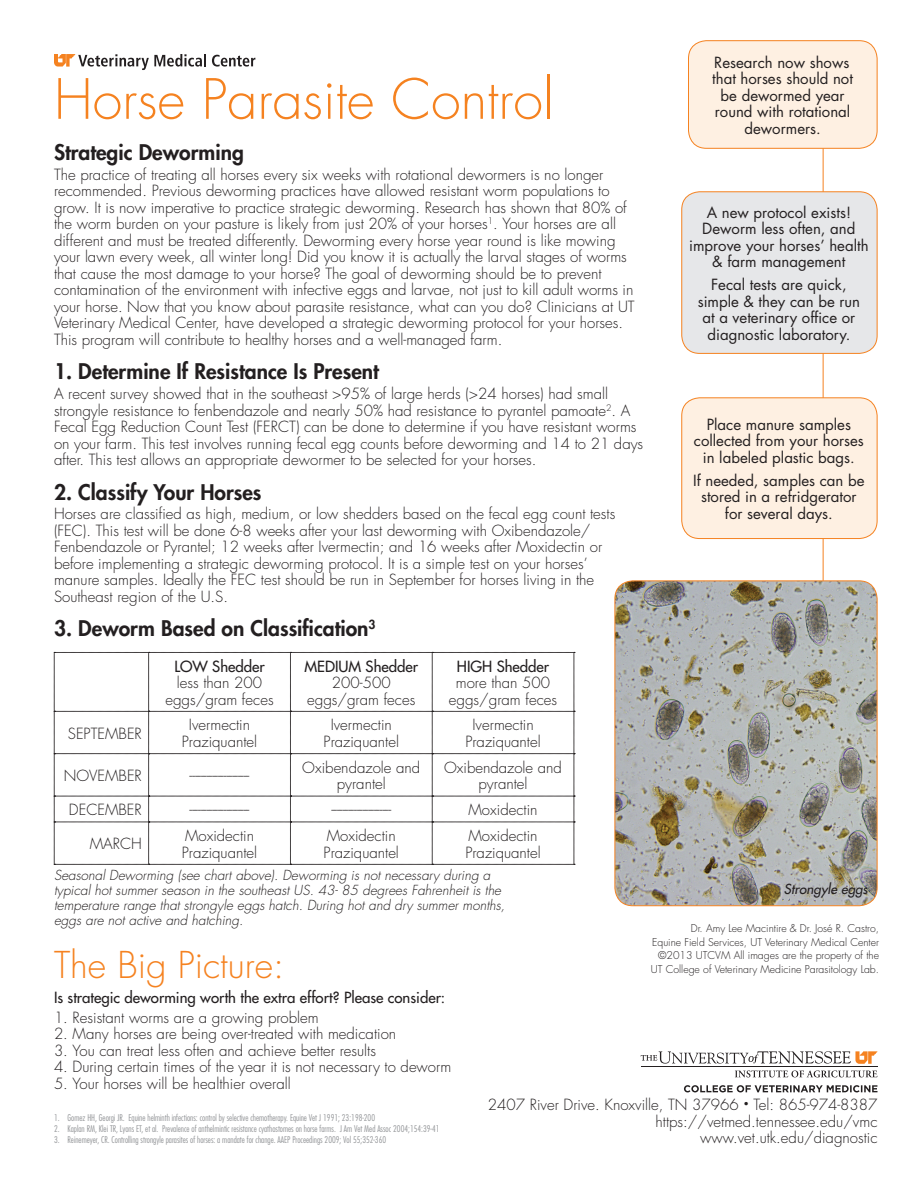
<style>
.page{position:relative;width:918px;height:1188px;background:#fff}
.page>*{position:absolute;margin:0;border:0;box-sizing:border-box;transform-origin:0 0}
.t1{font:300 54px "Futura Std";color:#f58220}
.t2{font:300 36px "Futura Std";color:#f58220}
.t3{font:800 21px "Futura Std";color:#231f20}
.t4{font:300 15px/16.5px "Futura Std";color:#231f20;text-align:center}
.t5{font:15px/16.5px "Futura Std";color:#231f20;text-align:center}
.t6{font:500 15px "Futura Std";color:#231f20}
.t7{font:italic 300 13.5px/14.9px "Futura Std";color:#231f20}
.t8{font:italic 500 13.5px "Futura Std";color:#231f20}
.t9{font:300 10.5px/13.5px "Futura Std";color:#231f20;text-align:right}
.t10{font:300 condensed 9px "Futura Std";color:#939598}
</style>
<div class="page">
<hr style="left:823px;top:106px;width:1px;height:579px;background:#f58220">
<svg style="left:54px;top:652px;width:521px;height:213px"></svg>
<svg style="left:54px;top:54px;width:152px;height:16px"></svg>
<svg style="left:212px;top:55px;width:43px;height:12px"></svg>
<div style="left:688px;top:41px;width:189px;height:107px;background:#fef0e2;border-radius:18px"></div>
<div style="left:688px;top:40px;width:190px;height:109px;border:1px solid #f58220;border-radius:18px"></div>
<div style="left:682px;top:192px;width:195px;height:161px;background:#e6e7e9;border-radius:18px"></div>
<div style="left:681px;top:191px;width:197px;height:163px;border:1px solid #f58220;border-radius:18px"></div>
<div style="left:682px;top:398px;width:195px;height:141px;background:#fef0e2;border-radius:18px"></div>
<div style="left:681px;top:397px;width:197px;height:142px;border:1px solid #f58220;border-radius:18px"></div>
<img style="left:615px;top:581px;width:262px;height:325px">
<div style="left:615px;top:580px;width:263px;height:326px;border:1px solid #f58220;border-radius:18px"></div>
<svg style="left:684px;top:1085px;width:194px;height:7px"></svg>
<svg style="left:735px;top:1070px;width:143px;height:7px"></svg>
<hr style="left:641px;top:1066px;width:237px;height:1px;background:#231f20">
<svg style="left:641px;top:1051px;width:237px;height:13px"></svg>
<h1 class="t1" style="left:54px;top:66px;width:501px">Horse Parasite Control</h1>
<h3 class="t3" style="left:54px;top:139px;width:191px">Strategic Deworming</h3>
<p class="t4" style="left:54px;top:167px;width:582px;text-align:left">The practice of treating all horses every six weeks with rotational dewormers is no longer recommended. Previous deworming practices have allowed resistant worm populations to grow. It is now imperative to practice strategic deworming. Research has shown that 80% of the worm burden on your pasture is likely from just 20% of your horses<sup>1</sup>. Your horses are all different and must be treated differently. Deworming every horse year round is like mowing your lawn every week, all winter long! Did you know it is actually the larval stages of worms that cause the most damage to your horse? The goal of deworming should be to prevent contamination of the environment with infective eggs and larvae, not just to kill adult worms in your horse. Now that you know about parasite resistance, what can you do? Clinicians at UT Veterinary Medical Center, have developed a strategic deworming protocol for your horses.<br>This program will contribute to healthy horses and a well-managed farm.</p>
<h3 class="t3" style="left:54px;top:358px;width:327px">1. Determine If Resistance Is Present</h3>
<p class="t4" style="left:54px;top:386px;width:591px;text-align:left">A recent survey showed that in the southeast &gt;95% of large herds (&gt;24 horses) had small strongyle resistance to fenbendazole and nearly 50% had resistance to pyrantel pamoate<sup>2</sup>. A Fecal Egg Reduction Count Test (FERCT) can be done to determine if you have resistant worms on your farm. This test involves running fecal egg counts before deworming and 14 to 21 days after. This test allows an appropriate dewormer to be selected for your horses.</p>
<h3 class="t3" style="left:54px;top:478px;width:209px">2. Classify Your Horses</h3>
<p class="t4" style="left:54px;top:506px;width:563px;text-align:left">Horses are classified as high, medium, or low shedders based on the fecal egg count tests (FEC). This test will be done 6-8 weeks after your last deworming with Oxibendazole/ Fenbendazole or Pyrantel; 12 weeks after Ivermectin; and 16 weeks after Moxidectin or before implementing a strategic deworming protocol. It is a simple test on your horses’ manure samples. Ideally the FEC test should be run in September for horses living in the Southeast region of the U.S.</p>
<h3 class="t3" style="left:54px;top:615px;width:323px">3. Deworm Based on Classification<sup>3</sup></h3>
<p class="t6" style="left:174px;top:657px;width:92px">LOW Shedder</p>
<p class="t4" style="left:165px;top:675px;width:110px">less than 200 eggs/gram feces</p>
<p class="t6" style="left:304px;top:657px;width:115px">MEDIUM Shedder</p>
<p class="t4" style="left:307px;top:675px;width:110px">200-500 eggs/gram feces</p>
<p class="t6" style="left:457px;top:657px;width:94px">HIGH Shedder</p>
<p class="t4" style="left:449px;top:675px;width:110px">more than 500 eggs/gram feces</p>
<p class="t4" style="left:68px;top:725px;width:76px">SEPTEMBER</p>
<p class="t4" style="left:182px;top:717px;width:77px">Ivermectin<br>Praziquantel</p>
<p class="t4" style="left:324px;top:717px;width:77px">Ivermectin<br>Praziquantel</p>
<p class="t4" style="left:465px;top:717px;width:77px">Ivermectin<br>Praziquantel</p>
<p class="t4" style="left:64px;top:768px;width:80px">NOVEMBER</p>
<p class="t4" style="left:190px;top:768px;width:61px">---------------------</p>
<p class="t4" style="left:302px;top:760px;width:120px">Oxibendazole and pyrantel</p>
<p class="t4" style="left:444px;top:760px;width:120px">Oxibendazole and pyrantel</p>
<p class="t4" style="left:69px;top:802px;width:74px">DECEMBER</p>
<p class="t4" style="left:190px;top:802px;width:61px">---------------------</p>
<p class="t4" style="left:331px;top:802px;width:61px">---------------------</p>
<p class="t4" style="left:469px;top:802px;width:71px">Moxidectin</p>
<p class="t4" style="left:90px;top:836px;width:54px">MARCH</p>
<p class="t4" style="left:182px;top:828px;width:77px;text-align:left">Moxidectin<br>Praziquantel</p>
<p class="t4" style="left:324px;top:828px;width:77px;text-align:left">Moxidectin<br>Praziquantel</p>
<p class="t4" style="left:465px;top:828px;width:77px;text-align:left">Moxidectin<br>Praziquantel</p>
<p class="t7" style="left:54px;top:868px;width:453px">Seasonal Deworming (see chart above). Deworming is not necessary during a typical hot summer season in the southeast US. 43- 85 degrees Fahrenheit is the temperature range that strongyle eggs hatch. During hot and dry summer months, eggs are not active and hatching.</p>
<h2 class="t2" style="left:54px;top:943px;width:232px">The Big Picture:</h2>
<p class="t6" style="left:54px;top:988px;width:393px">Is strategic deworming worth the extra effort? Please consider:</p>
<p class="t4" style="left:54px;top:1009px;width:266px">1. Resistant worms are a growing problem</p>
<p class="t4" style="left:54px;top:1026px;width:344px">2. Many horses are being over-treated with medication</p>
<p class="t4" style="left:54px;top:1042px;width:323px">3. You can treat less often and achieve better results</p>
<p class="t4" style="left:54px;top:1059px;width:399px">4. During certain times of the year it is not necessary to deworm</p>
<p class="t4" style="left:54px;top:1075px;width:238px">5. Your horses will be healthier overall</p>
<p class="t5" style="left:712px;top:54px;width:142px">Research now shows that horses should not be dewormed year round with rotational dewormers.</p>
<p class="t5" style="left:689px;top:204px;width:181px">A new protocol exists!<br>Deworm less often, and improve your horses’ health &amp; farm management</p>
<p class="t5" style="left:698px;top:277px;width:164px">Fecal tests are quick, simple &amp; they can be run at a veterinary office or diagnostic laboratory.</p>
<p class="t5" style="left:694px;top:416px;width:172px">Place manure samples collected from your horses in labeled plastic bags.</p>
<p class="t5" style="left:693px;top:472px;width:173px">If needed, samples can be stored in a refridgerator for several days.</p>
<p class="t8" style="left:784px;top:880px;width:85px">Strongyle eggs</p>
<p class="t9" style="left:651px;top:922px;width:230px">Dr. Amy Lee Macintire &amp; Dr. José R. Castro,<br>Equine Field Services, UT Veterinary Medical Center ©2013 UTCVM All images are the property of the UT College of Veterinary Medicine Parasitology Lab.</p>
<p class="t10" style="left:54px;top:1112px;width:323px">1. Gomez HH, Georgi JR. Equine helminth infections: control by selective chemotherapy. Equine Vet J 1991; 23:198-200</p>
<p class="t10" style="left:54px;top:1123px;width:387px">2. Kaplan RM, Klei TR, Lyons ET, et al. Prevalence of anthelmintic resistance cyathostomes on horse farms. J Am Vet Med Assoc 2004;154:39-41</p>
<p class="t10" style="left:54px;top:1134px;width:334px">3. Reinemeyer, CR. Controlling strongyle parasites of horses: a mandate for change. AAEP Proceedings 2009; Vol 55;352-360</p>
<p class="t4" style="left:488px;top:1097px;width:391px;text-align:right">2407 River Drive. Knoxville, TN 37966 <sup>•</sup> Tel: 865-974-8387 https://vetmed.tennessee.edu/vmc www.vet.utk.edu/diagnostic</p>
</div>
